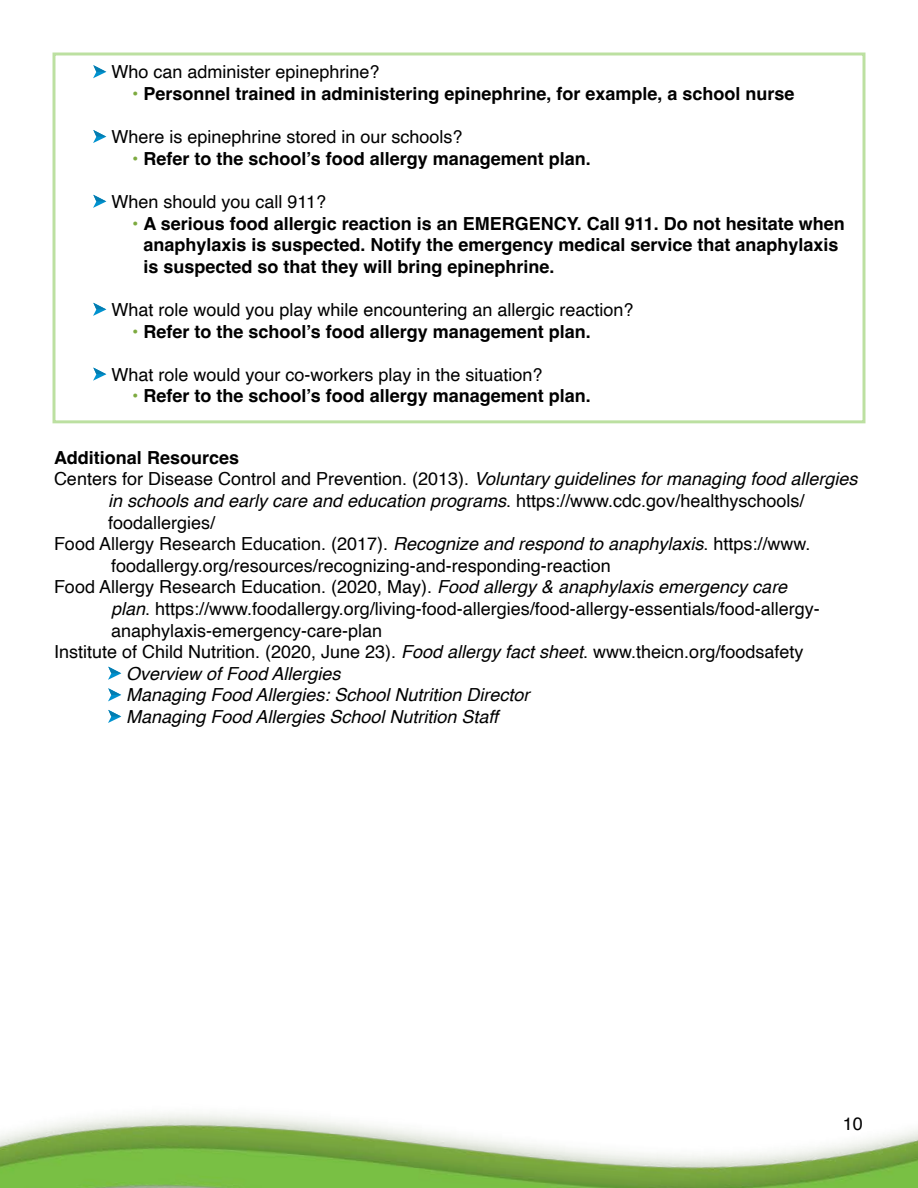
<style>
.page{position:relative;width:918px;height:1188px;background:#fff}
.page>*{position:absolute;margin:0;border:0;box-sizing:border-box;transform-origin:0 0}
.t1{font:18px/21.6px "Helvetica";color:#000}
.t2{font:700 18px/21.6px "Helvetica";color:#000}
.t3{font:italic 18px "Helvetica";color:#000}
.s1{font-weight:400;color:#7daa40}
.s2{font-style:italic}
</style>
<div class="page">
<img style="left:0;top:1113px;width:918px;height:75px">
<svg style="left:93px;top:65px;width:13px;height:13px"></svg>
<svg style="left:93px;top:130px;width:13px;height:13px"></svg>
<svg style="left:93px;top:195px;width:13px;height:13px"></svg>
<svg style="left:93px;top:303px;width:13px;height:13px"></svg>
<svg style="left:93px;top:368px;width:13px;height:13px"></svg>
<svg style="left:108px;top:667px;width:13px;height:13px"></svg>
<svg style="left:108px;top:688px;width:13px;height:13px"></svg>
<svg style="left:108px;top:710px;width:13px;height:13px"></svg>
<p class="t1" style="left:111px;top:62px;width:270px">Who can administer epinephrine?</p>
<p class="t2" style="left:132px;top:85px;width:664px"><span class="s1">•</span> Personnel trained in administering epinephrine, for example, a school nurse</p>
<p class="t1" style="left:111px;top:127px;width:353px">Where is epinephrine stored in our schools?</p>
<p class="t2" style="left:132px;top:150px;width:460px"><span class="s1">•</span> Refer to the school’s food allergy management plan.</p>
<p class="t1" style="left:111px;top:191px;width:216px">When should you call 911?</p>
<p class="t2" style="left:143px;top:214px;width:703px;text-indent:-11px"><span class="s1">•</span> A serious food allergic reaction is an EMERGENCY. Call 911. Do not hesitate when anaphylaxis is suspected. Notify the emergency medical service that anaphylaxis is suspected so that they will bring epinephrine.</p>
<p class="t1" style="left:111px;top:299px;width:524px">What role would you play while encountering an allergic reaction?</p>
<p class="t2" style="left:132px;top:322px;width:460px"><span class="s1">•</span> Refer to the school’s food allergy management plan.</p>
<p class="t1" style="left:111px;top:364px;width:433px">What role would your co-workers play in the situation?</p>
<p class="t2" style="left:132px;top:387px;width:460px"><span class="s1">•</span> Refer to the school’s food allergy management plan.</p>
<p class="t2" style="left:54px;top:449px;width:187px">Additional Resources</p>
<p class="t1" style="left:108px;top:469px;width:751px;text-indent:-54px">Centers for Disease Control and Prevention. (2013). <span class="s2">Voluntary guidelines for managing food allergies in schools and early care and education programs</span>. https://www.cdc.gov/healthyschools/ foodallergies/</p>
<p class="t1" style="left:111px;top:534px;width:701px;text-indent:-57px">Food Allergy Research Education. (2017). <span class="s2">Recognize and respond to anaphylaxis</span>. https://www. foodallergy.org/resources/recognizing-and-responding-reaction</p>
<p class="t1" style="left:111px;top:577px;width:710px;text-indent:-57px">Food Allergy Research Education. (2020, May). <span class="s2">Food allergy &amp; anaphylaxis emergency care plan</span>. https://www.foodallergy.org/living-food-allergies/food-allergy-essentials/food-allergy&shy;anaphylaxis-emergency-care-plan</p>
<p class="t1" style="left:54px;top:642px;width:751px">Institute of Child Nutrition. (2020, June 23). <span class="s2">Food allergy fact sheet</span>. www.theicn.org/foodsafety</p>
<p class="t3" style="left:126px;top:659px;width:216px">Overview of Food Allergies</p>
<p class="t3" style="left:126px;top:681px;width:405px">Managing Food Allergies: School Nutrition Director</p>
<p class="t3" style="left:126px;top:703px;width:373px">Managing Food Allergies School Nutrition Staff</p>
<p class="t1" style="left:843px;top:1113px;width:22px">10</p>
</div>
